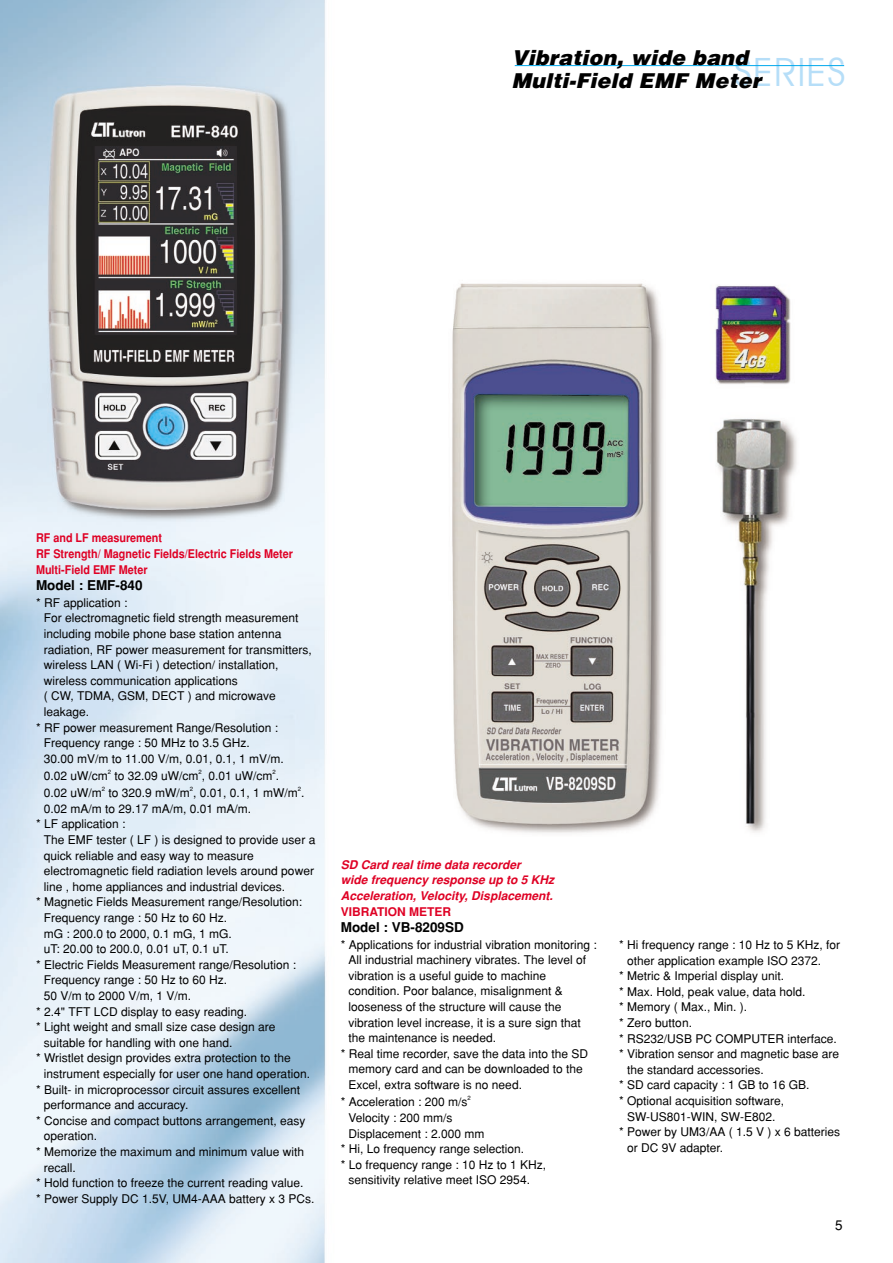
<style>
.page{position:relative;width:893px;height:1263px;background:#fff}
.page>*{position:absolute;margin:0;border:0;box-sizing:border-box;transform-origin:0 0}
.t1{font:39px "Avant Garde";color:#b6def8}
.t2{font:italic 900 21px/22.5px "Helvetica";color:#000}
.t3{font:700 13.5px "Helvetica";color:#000}
.t4{font:13.5px "Helvetica";color:#000}
.t5{font:12px/15.6px "Helvetica";color:#000}
.t6{font:italic 700 12px/15.6px "Helvetica";color:#df0024}
.t7{font:700 12px/15.6px "Helvetica";color:#df0024;scale:.9 1}
.t8{font:700 12px "Helvetica";color:#df0024}
.t9{font:6px "Helvetica";color:#000}
</style>
<div class="page">
<img style="left:0;top:0;width:845px;height:1263px">
<hr style="left:514px;top:65px;width:330px;height:1px;background:#00a8ec">
<h2 class="t2" style="left:511px;top:46px;width:257px">Vibration, wide band<br>Multi-Field EMF Meter</h2>
<h1 class="t1" style="left:733px;top:53px;width:115px">SERIES</h1>
<p class="t7" style="left:36px;top:532px;width:287px">RF and LF measurement<br>RF Strength/ Magnetic Fields/Electric Fields Meter<br>Multi-Field EMF Meter</p>
<p class="t3" style="left:36px;top:581px;width:108px">Model : EMF-840</p>
<p class="t5" style="left:36px;top:596px;width:93px">* RF application :</p>
<p class="t5" style="left:44px;top:611px;width:256px">For electromagnetic field strength measurement</p>
<p class="t5" style="left:44px;top:627px;width:239px">including mobile phone base station antenna</p>
<p class="t5" style="left:44px;top:643px;width:270px">radiation, RF power measurement for transmitters,</p>
<p class="t5" style="left:44px;top:658px;width:236px">wireless LAN ( Wi-Fi ) detection/ installation,</p>
<p class="t5" style="left:44px;top:674px;width:196px">wireless communication applications</p>
<p class="t5" style="left:44px;top:689px;width:233px">( CW, TDMA, GSM, DECT ) and microwave</p>
<p class="t5" style="left:44px;top:705px;width:47px">leakage.</p>
<p class="t5" style="left:36px;top:721px;width:244px">* RF power measurement Range/Resolution :</p>
<p class="t5" style="left:44px;top:736px;width:208px">Frequency range : 50 MHz to 3.5 GHz.</p>
<p class="t5" style="left:44px;top:752px;width:241px">30.00 mV/m to 11.00 V/m, 0.01, 0.1, 1 mV/m.</p>
<p class="t5" style="left:44px;top:769px;width:66px">0.02 uW/cm</p>
<p class="t9" style="left:108px;top:770px;width:5px">2</p>
<p class="t5" style="left:114px;top:769px;width:166px">to 32.09 uW/cm , 0.01 uW/cm .</p>
<p class="t9" style="left:198px;top:770px;width:5px">2</p>
<p class="t9" style="left:272px;top:770px;width:5px">2</p>
<p class="t9" style="left:190px;top:787px;width:5px">2</p>
<p class="t9" style="left:298px;top:787px;width:5px">2</p>
<p class="t5" style="left:36px;top:802px;width:217px;text-indent:8px">0.02 mA/m to 29.17 mA/m, 0.01 mA/m. * LF application :</p>
<p class="t5" style="left:44px;top:833px;width:273px">The EMF tester ( LF ) is designed to provide user a</p>
<p class="t5" style="left:44px;top:849px;width:212px">quick reliable and easy way to measure</p>
<p class="t5" style="left:44px;top:864px;width:272px">electromagnetic field radiation levels around power</p>
<p class="t5" style="left:44px;top:880px;width:243px">line , home appliances and industrial devices.</p>
<p class="t5" style="left:36px;top:896px;width:268px">* Magnetic Fields Measurement range/Resolution:</p>
<p class="t5" style="left:44px;top:911px;width:185px">Frequency range : 50 Hz to 60 Hz.</p>
<p class="t5" style="left:44px;top:927px;width:190px">mG : 200.0 to 2000, 0.1 mG, 1 mG.</p>
<p class="t5" style="left:44px;top:942px;width:186px">uT: 20.00 to 200.0, 0.01 uT, 0.1 uT.</p>
<p class="t5" style="left:36px;top:958px;width:262px">* Electric Fields Measurement range/Resolution :</p>
<p class="t5" style="left:44px;top:974px;width:185px">Frequency range : 50 Hz to 60 Hz.</p>
<p class="t5" style="left:44px;top:989px;width:149px">50 V/m to 2000 V/m, 1 V/m.</p>
<p class="t5" style="left:36px;top:1005px;width:212px">* 2.4" TFT LCD display to easy reading.</p>
<p class="t5" style="left:36px;top:1020px;width:241px">* Light weight and small size case design are</p>
<p class="t5" style="left:44px;top:1036px;width:190px">suitable for handling with one hand.</p>
<p class="t5" style="left:36px;top:1052px;width:256px">* Wristlet design provides extra protection to the</p>
<p class="t5" style="left:44px;top:1067px;width:268px">instrument especially for user one hand operation.</p>
<p class="t5" style="left:36px;top:1083px;width:265px">* Built- in microprocessor circuit assures excellent</p>
<p class="t5" style="left:44px;top:1098px;width:146px">performance and accuracy.</p>
<p class="t5" style="left:36px;top:1114px;width:271px">* Concise and compact buttons arrangement, easy</p>
<p class="t5" style="left:44px;top:1130px;width:55px">operation.</p>
<p class="t5" style="left:36px;top:1145px;width:270px">* Memorize the maximum and minimum value with</p>
<p class="t5" style="left:44px;top:1161px;width:33px">recall.</p>
<p class="t5" style="left:36px;top:1176px;width:269px">* Hold function to freeze the current reading value.</p>
<p class="t5" style="left:36px;top:1192px;width:280px">* Power Supply DC 1.5V, UM4-AAA battery x 3 PCs.</p>
<p class="t5" style="left:44px;top:786px;width:60px">0.02 uW/m</p>
<p class="t9" style="left:102px;top:787px;width:5px">2</p>
<p class="t5" style="left:108px;top:786px;width:198px">to 320.9 mW/m , 0.01, 0.1, 1 mW/m .</p>
<p class="t6" style="left:341px;top:858px;width:215px">SD Card real time data recorder<br>wide frequency response up to 5 KHz<br>Acceleration, Velocity, Displacement.</p>
<p class="t8" style="left:341px;top:907px;width:112px">VIBRATION METER</p>
<p class="t3" style="left:341px;top:923px;width:125px">Model : VB-8209SD</p>
<p class="t5" style="left:341px;top:938px;width:258px">* Applications for industrial vibration monitoring :</p>
<p class="t5" style="left:348px;top:953px;width:239px">All industrial machinery vibrates. The level of</p>
<p class="t5" style="left:348px;top:969px;width:199px">vibration is a useful guide to machine</p>
<p class="t5" style="left:348px;top:985px;width:216px">condition. Poor balance, misalignment &amp;</p>
<p class="t5" style="left:348px;top:1000px;width:214px">looseness of the structure will cause the</p>
<p class="t5" style="left:348px;top:1016px;width:234px">vibration level increase, it is a sure sign that</p>
<p class="t5" style="left:348px;top:1031px;width:149px">the maintenance is needed.</p>
<p class="t5" style="left:341px;top:1047px;width:249px">* Real time recorder, save the data into the SD</p>
<p class="t5" style="left:348px;top:1063px;width:236px">memory card and can be downloaded to the</p>
<p class="t5" style="left:348px;top:1078px;width:175px">Excel, extra software is no need.</p>
<p class="t5" style="left:341px;top:1095px;width:128px">* Acceleration : 200 m/s</p>
<p class="t9" style="left:467px;top:1096px;width:5px">2</p>
<p class="t5" style="left:348px;top:1111px;width:106px">Velocity : 200 mm/s</p>
<p class="t5" style="left:348px;top:1127px;width:138px">Displacement : 2.000 mm</p>
<p class="t5" style="left:341px;top:1142px;width:185px">* Hi, Lo frequency range selection.</p>
<p class="t5" style="left:341px;top:1158px;width:207px">* Lo frequency range : 10 Hz to 1 KHz,</p>
<p class="t5" style="left:348px;top:1173px;width:183px">sensitivity relative meet ISO 2954.</p>
<p class="t5" style="left:619px;top:938px;width:222px">* Hi frequency range : 10 Hz to 5 KHz, for</p>
<p class="t5" style="left:627px;top:954px;width:196px">other application example ISO 2372.</p>
<p class="t5" style="left:619px;top:969px;width:166px">* Metric &amp; Imperial display unit.</p>
<p class="t5" style="left:619px;top:985px;width:188px">* Max. Hold, peak value, data hold.</p>
<p class="t5" style="left:619px;top:1001px;width:129px">* Memory ( Max., Min. ).</p>
<p class="t5" style="left:619px;top:1016px;width:74px">* Zero button.</p>
<p class="t5" style="left:619px;top:1032px;width:219px">* RS232/USB PC COMPUTER interface.</p>
<p class="t5" style="left:619px;top:1047px;width:221px">* Vibration sensor and magnetic base are</p>
<p class="t5" style="left:627px;top:1063px;width:138px">the standard accessories.</p>
<p class="t5" style="left:619px;top:1079px;width:192px">* SD card capacity : 1 GB to 16 GB.</p>
<p class="t5" style="left:619px;top:1094px;width:166px">* Optional acquisition software,</p>
<p class="t5" style="left:627px;top:1110px;width:150px">SW-US801-WIN, SW-E802.</p>
<p class="t5" style="left:619px;top:1125px;width:222px">* Power by UM3/AA ( 1.5 V ) x 6 batteries</p>
<p class="t5" style="left:627px;top:1141px;width:98px">or DC 9V adapter.</p>
<p class="t4" style="left:835px;top:1220px;width:9px">5</p>
</div>
